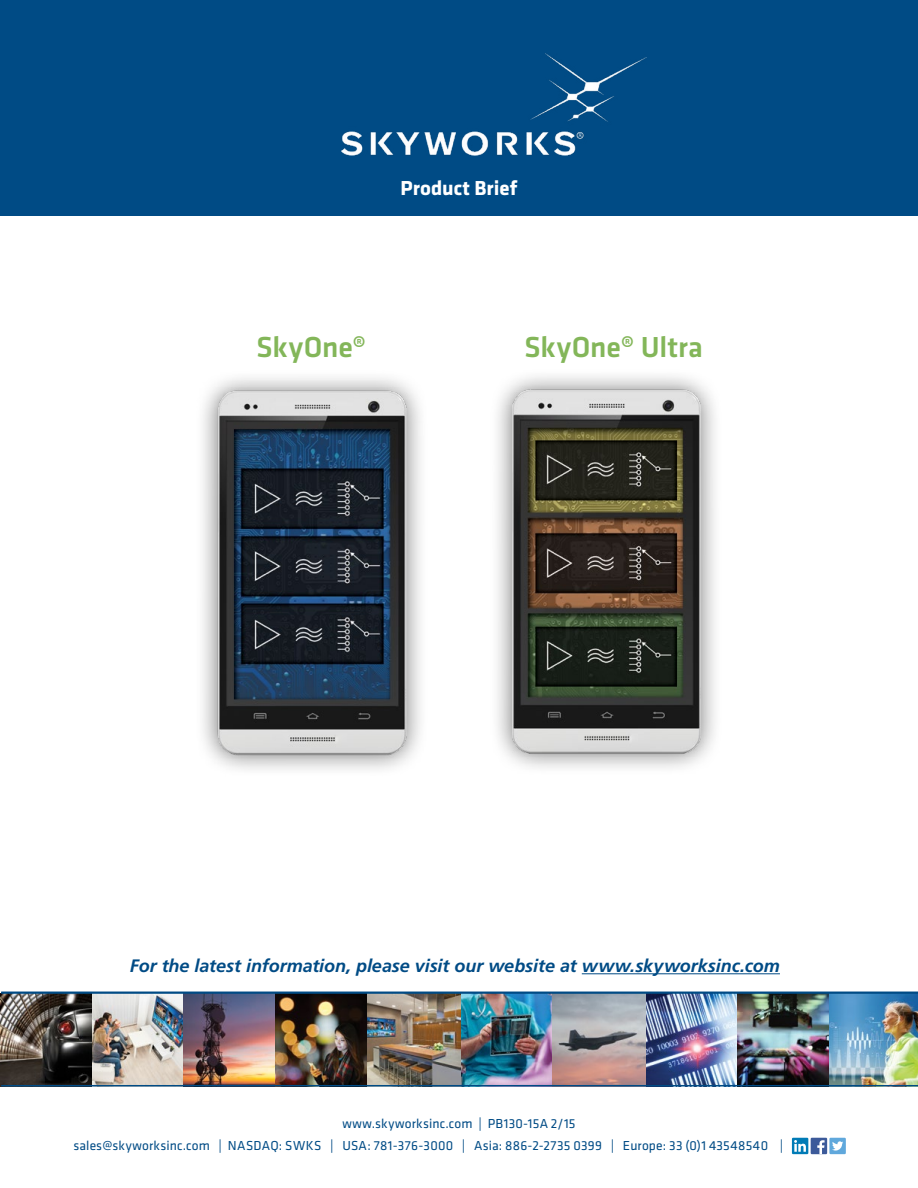
<style>
.page{position:relative;width:918px;height:1188px;background:#fff}
.page>*{position:absolute;margin:0;border:0;box-sizing:border-box;transform-origin:0 0}
.t1{font:500 30px "Klavika";letter-spacing:-.005em;color:#83b659}
.t2{font:700 21px "Klavika";color:#fff}
.t3{font:italic 700 18px "Frutiger";letter-spacing:-.005em;color:#004b85}
.t4{font:13.5px "Klavika";letter-spacing:.015em;color:#004b85}
</style>
<div class="page">
<img style="left:461px;top:994px;width:91px;height:91px">
<img style="left:645px;top:994px;width:92px;height:91px">
<img style="left:737px;top:994px;width:92px;height:91px">
<img style="left:92px;top:994px;width:91px;height:91px">
<img style="left:183px;top:994px;width:93px;height:91px">
<svg style="left:0;top:994px;width:92px;height:92px;background:#4f4843"></svg>
<svg style="left:552px;top:994px;width:93px;height:91px;background:#ab9d9e"></svg>
<img style="left:829px;top:994px;width:89px;height:91px">
<img style="left:276px;top:994px;width:92px;height:91px">
<img style="left:368px;top:994px;width:93px;height:91px">
<hr style="left:1px;top:1085px;width:917px;height:1px;background:#004b85">
<hr style="left:1px;top:992px;width:917px;height:2px;background:#004b85">
<div style="left:0;top:0;width:918px;height:216px;background:#004b85"></div>
<img style="left:342px;top:54px;width:305px;height:102px">
<img style="left:202px;top:378px;width:219px;height:392px">
<div style="left:490px;top:367px;width:233px;height:408px;background:#000;opacity:.55"></div>
<img style="left:494px;top:368px;width:221px;height:395px">
<div style="left:792px;top:1138px;width:16px;height:16px;background:#007bb6"></div>
<svg style="left:794px;top:1140px;width:12px;height:12px"></svg>
<div style="left:811px;top:1138px;width:16px;height:16px;background:#3c5a9a"></div>
<svg style="left:817px;top:1140px;width:8px;height:14px"></svg>
<div style="left:829px;top:1138px;width:17px;height:16px;background:#60a8dc"></div>
<svg style="left:832px;top:1141px;width:11px;height:10px"></svg>
<hr style="left:582px;top:973px;width:198px;height:1px;background:#004b85">
<h2 class="t2" style="left:400px;top:177px;width:119px">Product Brief</h2>
<h1 class="t1" style="left:257px;top:331px;width:111px">SkyOne®</h1>
<h1 class="t1" style="left:525px;top:331px;width:180px">SkyOne® Ultra</h1>
<h3 class="t3" style="left:130px;top:955px;width:652px">For the latest information, please visit our website at www.skyworksinc.com</h3>
<p class="t4" style="left:342px;top:1116px;width:235px">www.skyworksinc.com | PB130-15A 2/15</p>
<p class="t4" style="left:74px;top:1139px;width:711px">sales@skyworksinc.com | NASDAQ: SWKS | USA: 781-376-3000 | Asia: 886-2-2735 0399 | Europe: 33 (0)1 43548540 |</p>
</div>
